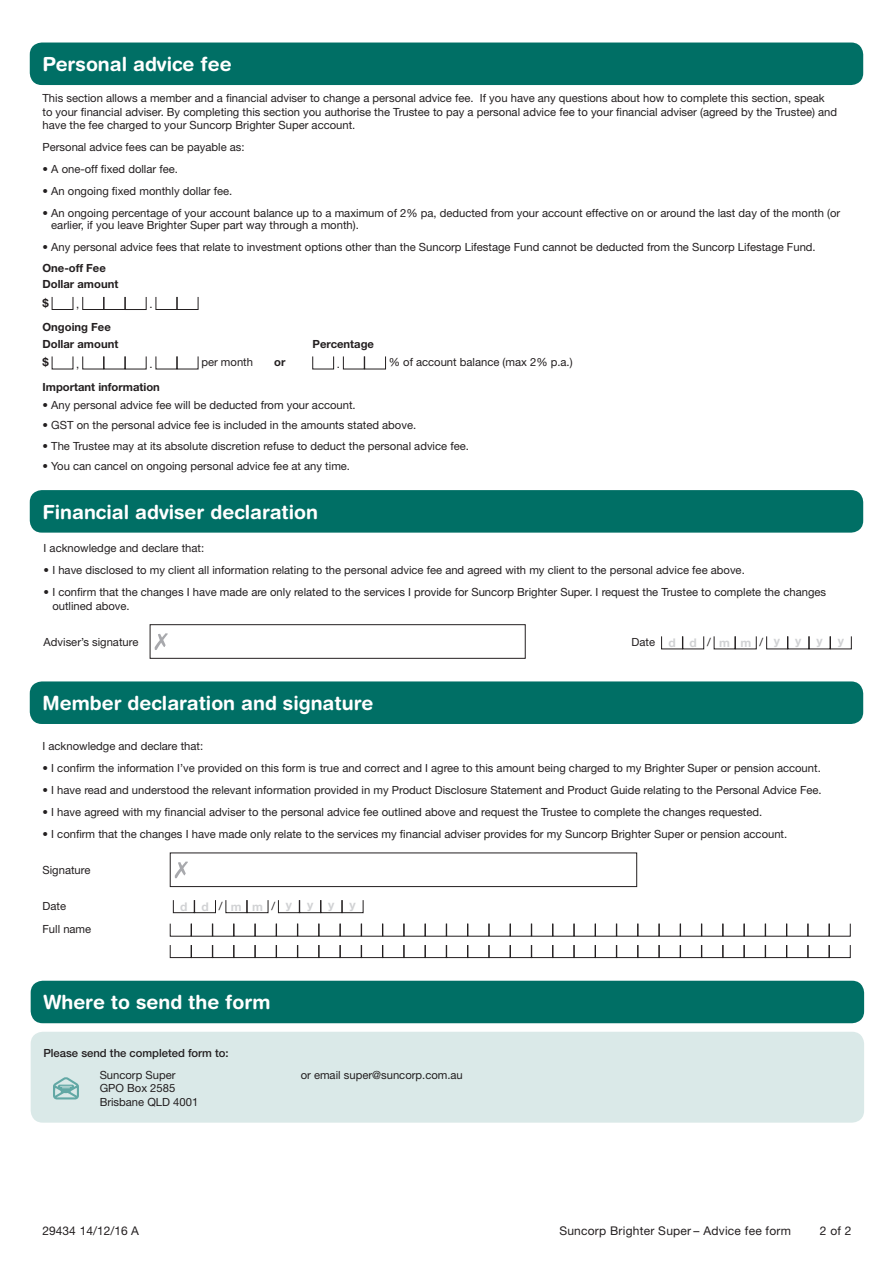
<style>
.page{position:relative;width:893px;height:1263px;background:#fff}
.page>*{position:absolute;margin:0;border:0;box-sizing:border-box;transform-origin:0 0}
.t1{font:700 19.5px "Helvetica Rounded LT Std";color:#fff}
.t2{font:12px "Helvetica Neue LT Std";letter-spacing:.02em;color:#231f20}
.t3{font:12px "Helvetica Neue LT Std";color:#231f20}
.t4{font:700 12px "Helvetica Neue LT Std";color:#d1d2d4}
.t5{font:11.25px/13.5px "Helvetica Neue LT Std";color:#231f20}
.t6{font:700 11.25px/16.2px "Helvetica Neue LT Std";color:#231f20}
.t7{font:500 11.25px "Helvetica Neue LT Std";color:#231f20}
.s1{font-weight:700;font-size:12px;color:#d1d2d4}
.s2{font-weight:400;font-size:11.25px;color:#231f20}
</style>
<div class="page">
<div style="left:30px;top:43px;width:833px;height:42px;background:#006f65;border-radius:12px"></div>
<div style="left:30px;top:681px;width:833px;height:43px;background:#006f65;border-radius:12px"></div>
<div style="left:30px;top:490px;width:833px;height:43px;background:#006f65;border-radius:12px"></div>
<svg style="left:52px;top:297px;width:21px;height:13px"></svg>
<svg style="left:82px;top:297px;width:65px;height:13px"></svg>
<svg style="left:156px;top:297px;width:42px;height:13px"></svg>
<svg style="left:52px;top:356px;width:21px;height:13px"></svg>
<svg style="left:82px;top:356px;width:65px;height:13px"></svg>
<svg style="left:156px;top:356px;width:42px;height:13px"></svg>
<svg style="left:312px;top:356px;width:22px;height:13px"></svg>
<svg style="left:343px;top:356px;width:43px;height:13px"></svg>
<svg style="left:175px;top:861px;width:13px;height:17px"></svg>
<div style="left:170px;top:853px;width:467px;height:34px;border:1px solid #231f20"></div>
<svg style="left:173px;top:900px;width:43px;height:13px"></svg>
<svg style="left:225px;top:900px;width:43px;height:13px"></svg>
<svg style="left:278px;top:900px;width:85px;height:13px"></svg>
<svg style="left:170px;top:923px;width:681px;height:13px"></svg>
<svg style="left:170px;top:945px;width:681px;height:13px"></svg>
<div style="left:31px;top:981px;width:833px;height:42px;background:#006f65;border-radius:12px"></div>
<div style="left:31px;top:1032px;width:833px;height:91px;background:#dae9e8;border-radius:12px"></div>
<svg style="left:53px;top:1077px;width:26px;height:22px"></svg>
<svg style="left:155px;top:633px;width:13px;height:17px"></svg>
<div style="left:150px;top:624px;width:375px;height:34px;border:1px solid #231f20"></div>
<svg style="left:661px;top:636px;width:43px;height:13px"></svg>
<svg style="left:714px;top:636px;width:43px;height:13px"></svg>
<svg style="left:766px;top:636px;width:86px;height:13px"></svg>
<h1 class="t1" style="left:43px;top:52px;width:191px">Personal advice fee</h1>
<p class="t5" style="left:43px;top:91px;width:796px">This section allows a member and a financial adviser to change a personal advice fee. If you have any questions about how to complete this section, speak to your financial adviser. By completing this section you authorise the Trustee to pay a personal advice fee to your financial adviser (agreed by the Trustee) and have the fee charged to your Suncorp Brighter Super account.</p>
<p class="t5" style="left:43px;top:140px;width:204px">Personal advice fees can be payable as:</p>
<p class="t5" style="left:43px;top:163px;width:137px">• A one-off fixed dollar fee.</p>
<p class="t5" style="left:43px;top:185px;width:191px">• An ongoing fixed monthly dollar fee.</p>
<p class="t5" style="left:51px;top:207px;width:790px;line-height:12px;text-indent:-9px">• An ongoing percentage of your account balance up to a maximum of 2% pa, deducted from your account effective on or around the last day of the month (or earlier, if you leave Brighter Super part way through a month).</p>
<p class="t5" style="left:43px;top:241px;width:775px">• Any personal advice fees that relate to investment options other than the Suncorp Lifestage Fund cannot be deducted from the Suncorp Lifestage Fund.</p>
<p class="t6" style="left:43px;top:260px;width:77px">One-off Fee<br>Dollar amount</p>
<p class="t6" style="left:43px;top:294px;width:8px">$</p>
<p class="t5" style="left:76px;top:297px;width:5px">,</p>
<p class="t5" style="left:149px;top:297px;width:5px">.</p>
<p class="t6" style="left:43px;top:319px;width:77px">Ongoing Fee<br>Dollar amount</p>
<p class="t6" style="left:313px;top:335px;width:63px">Percentage</p>
<p class="t6" style="left:43px;top:354px;width:8px">$</p>
<p class="t5" style="left:76px;top:357px;width:5px">,</p>
<p class="t5" style="left:149px;top:357px;width:5px">.</p>
<p class="t5" style="left:201px;top:355px;width:53px">per month</p>
<p class="t6" style="left:274px;top:354px;width:13px">or</p>
<p class="t5" style="left:337px;top:357px;width:5px">.</p>
<p class="t5" style="left:389px;top:355px;width:185px">% of account balance (max 2% p.a.)</p>
<p class="t6" style="left:43px;top:379px;width:119px">Important information</p>
<p class="t5" style="left:43px;top:398px;width:315px">• Any personal advice fee will be deducted from your account.</p>
<p class="t5" style="left:43px;top:418px;width:375px">• GST on the personal advice fee is included in the amounts stated above.</p>
<p class="t5" style="left:43px;top:439px;width:428px">• The Trustee may at its absolute discretion refuse to deduct the personal advice fee.</p>
<p class="t5" style="left:43px;top:459px;width:309px">• You can cancel on ongoing personal advice fee at any time.</p>
<h1 class="t1" style="left:43px;top:500px;width:277px">Financial adviser declaration</h1>
<p class="t5" style="left:44px;top:541px;width:162px">I acknowledge and declare that:</p>
<p class="t5" style="left:44px;top:563px;width:703px">• I have disclosed to my client all information relating to the personal advice fee and agreed with my client to the personal advice fee above.</p>
<p class="t5" style="left:52px;top:585px;width:775px;text-indent:-9px">• I confirm that the changes I have made are only related to the services I provide for Suncorp Brighter Super. I request the Trustee to complete the changes outlined above.</p>
<p class="t5" style="left:44px;top:635px;width:96px">Adviser’s signature</p>
<p class="t5" style="left:632px;top:635px;width:150px">Date <span class="s1">d d</span>/ <span class="s1">mm</span>/ <span class="s1">y</span></p>
<p class="t4" style="left:795px;top:634px;width:8px">y</p>
<p class="t4" style="left:816px;top:634px;width:8px">y</p>
<p class="t4" style="left:838px;top:634px;width:8px">y</p>
<h1 class="t1" style="left:43px;top:691px;width:332px">Member declaration and signature</h1>
<p class="t5" style="left:43px;top:739px;width:162px">I acknowledge and declare that:</p>
<p class="t5" style="left:43px;top:761px;width:780px">• I confirm the information I’ve provided on this form is true and correct and I agree to this amount being charged to my Brighter Super or pension account.</p>
<p class="t5" style="left:43px;top:783px;width:781px">• I have read and understood the relevant information provided in my Product Disclosure Statement and Product Guide relating to the Personal Advice Fee.</p>
<p class="t5" style="left:43px;top:805px;width:721px">• I have agreed with my financial adviser to the personal advice fee outlined above and request the Trustee to complete the changes requested.</p>
<p class="t5" style="left:43px;top:827px;width:746px">• I confirm that the changes I have made only relate to the services my financial adviser provides for my Suncorp Brighter Super or pension account.</p>
<p class="t5" style="left:43px;top:863px;width:49px">Signature</p>
<p class="t5" style="left:43px;top:899px;width:25px">Date</p>
<p class="t4" style="left:180px;top:899px;width:113px">d d<span class="s2">/</span> mm<span class="s2">/</span>y</p>
<p class="t4" style="left:307px;top:897px;width:8px">y</p>
<p class="t4" style="left:328px;top:897px;width:8px">y</p>
<p class="t4" style="left:350px;top:897px;width:8px">y</p>
<p class="t5" style="left:43px;top:922px;width:50px">Full name</p>
<h1 class="t1" style="left:43px;top:990px;width:228px">Where to send the form</h1>
<p class="t7" style="left:43px;top:1046px;width:187px">Please send the completed form to:</p>
<p class="t5" style="left:100px;top:1068px;width:77px">Suncorp Super</p>
<p class="t5" style="left:301px;top:1068px;width:164px">or email super@suncorp.com.au</p>
<p class="t5" style="left:100px;top:1081px;width:100px">GPO Box 2585<br>Brisbane QLD 4001</p>
<p class="t3" style="left:43px;top:1224px;width:98px">29434 14/12/16 A</p>
<p class="t2" style="left:559px;top:1224px;width:233px">Suncorp Brighter Super – Advice fee form</p>
<p class="t2" style="left:820px;top:1224px;width:33px">2 of 2</p>
</div>
